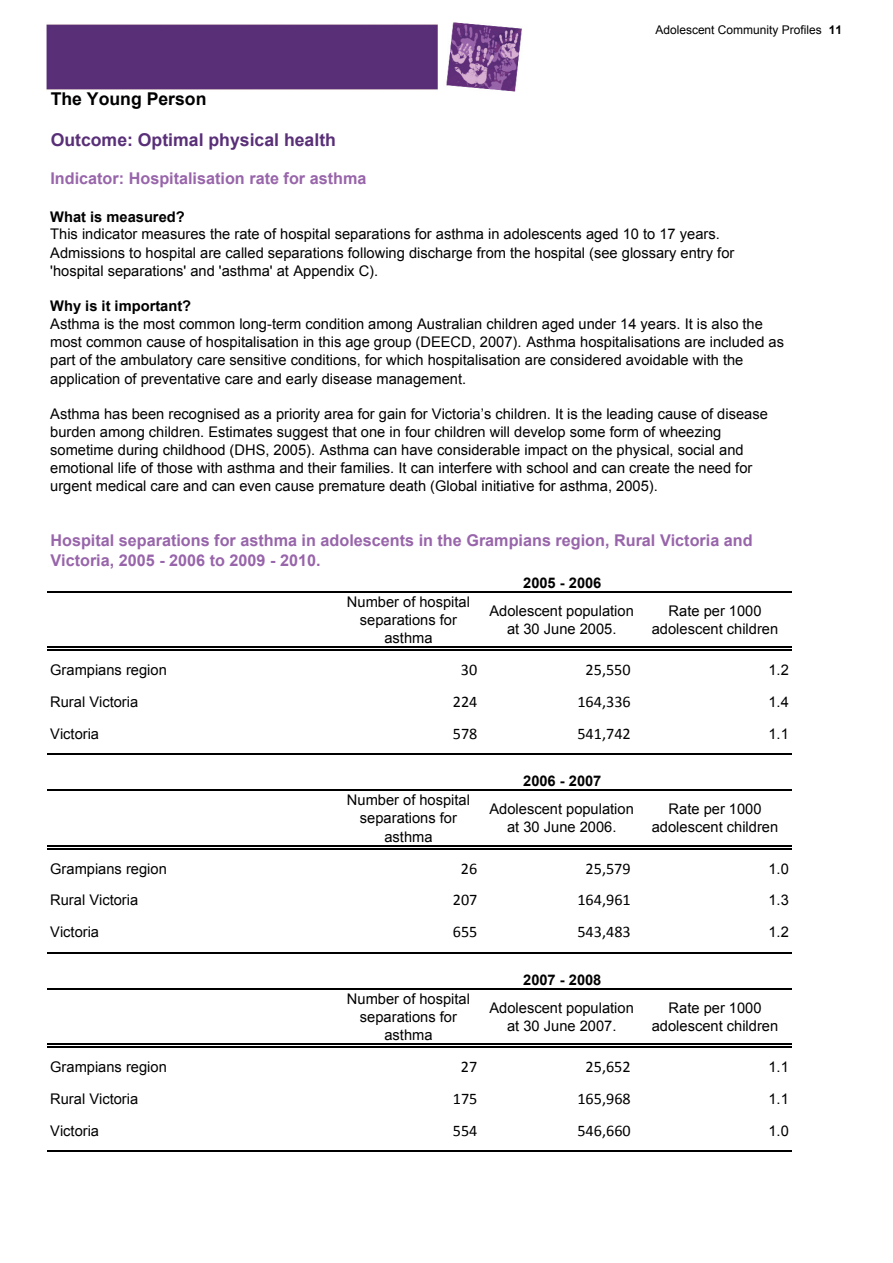
<style>
.page{position:relative;width:893px;height:1263px;background:#fff}
.page>*{position:absolute;margin:0;border:0;box-sizing:border-box;transform-origin:0 0}
.t1{font:700 17.7px "Arial";color:#592f78}
.t2{font:700 17.7px "Arial";color:#000}
.t3{font:700 16.2px/20.5px "Arial";color:#9865aa}
.t4{font:16.2px "Calibri";color:#000}
.t5{font:14.7px/18.1px "Arial";color:#000;text-align:center}
.t6{font:700 14.7px "Arial";color:#000}
.t7{font:12px "Arial";color:#000}
.s1{font-weight:700}
</style>
<div class="page">
<img style="left:47px;top:23px;width:475px;height:68px">
<hr style="left:47px;top:591px;width:745px;height:2px;background:#000">
<hr style="left:47px;top:647px;width:745px;height:1px;background:#000">
<hr style="left:47px;top:650px;width:745px;height:1px;background:#000">
<hr style="left:47px;top:754px;width:745px;height:1px;background:#000">
<hr style="left:47px;top:790px;width:745px;height:1px;background:#000">
<hr style="left:47px;top:845px;width:745px;height:2px;background:#000">
<hr style="left:47px;top:848px;width:745px;height:2px;background:#000">
<hr style="left:47px;top:952px;width:745px;height:2px;background:#000">
<hr style="left:47px;top:988px;width:745px;height:1px;background:#000">
<hr style="left:47px;top:1044px;width:745px;height:1px;background:#000">
<hr style="left:47px;top:1047px;width:745px;height:1px;background:#000">
<hr style="left:47px;top:1151px;width:745px;height:1px;background:#000">
<p class="t2" style="left:51px;top:89px;width:157px">The Young Person</p>
<p class="t1" style="left:51px;top:130px;width:287px">Outcome: Optimal physical health</p>
<p class="t3" style="left:50px;top:169px;width:317px">Indicator: Hospitalisation rate for asthma</p>
<p class="t6" style="left:50px;top:209px;width:136px">What is measured?</p>
<p class="t7" style="left:655px;top:23px;width:188px">Adolescent Community Profiles <span class="s1">11</span></p>
<p class="t5" style="left:50px;top:225px;width:686px;text-align:left">This indicator measures the rate of hospital separations for asthma in adolescents aged 10 to 17 years.<br>Admissions to hospital are called separations following discharge from the hospital (see glossary entry for 'hospital separations' and 'asthma' at Appendix C).</p>
<p class="t5" style="left:50px;top:315px;width:735px;text-align:left">Asthma is the most common long-term condition among Australian children aged under 14 years. It is also the most common cause of hospitalisation in this age group (DEECD, 2007). Asthma hospitalisations are included as part of the ambulatory care sensitive conditions, for which hospitalisation are considered avoidable with the application of preventative care and early disease management.</p>
<p class="t5" style="left:50px;top:404px;width:719px;text-align:left">Asthma has been recognised as a priority area for gain for Victoria’s children. It is the leading cause of disease burden among children. Estimates suggest that one in four children will develop some form of wheezing sometime during childhood (DHS, 2005). Asthma can have considerable impact on the physical, social and emotional life of those with asthma and their families. It can interfere with school and can create the need for urgent medical care and can even cause premature death (Global initiative for asthma, 2005).</p>
<p class="t3" style="left:50px;top:530px;width:704px">Hospital separations for asthma in adolescents in the Grampians region, Rural Victoria and<br>Victoria, 2005 - 2006 to 2009 - 2010.</p>
<p class="t6" style="left:523px;top:574px;width:80px">2005 - 2006</p>
<p class="t5" style="left:347px;top:593px;width:125px">Number of hospital separations for asthma</p>
<p class="t6" style="left:50px;top:297px;width:143px">Why is it important?</p>
<p class="t5" style="left:489px;top:602px;width:146px">Adolescent population at 30 June 2005.</p>
<p class="t5" style="left:652px;top:602px;width:128px">Rate per 1000 adolescent children</p>
<p class="t5" style="left:50px;top:661px;width:118px">Grampians region</p>
<p class="t4" style="left:461px;top:663px;width:18px">30</p>
<p class="t5" style="left:768px;top:661px;width:22px">1.2</p>
<p class="t4" style="left:586px;top:663px;width:47px">25,550</p>
<p class="t4" style="left:453px;top:695px;width:26px">224</p>
<p class="t5" style="left:768px;top:693px;width:22px">1.4</p>
<p class="t4" style="left:577px;top:726px;width:55px">541,742</p>
<p class="t5" style="left:50px;top:693px;width:90px">Rural Victoria</p>
<p class="t4" style="left:577px;top:695px;width:55px">164,336</p>
<p class="t4" style="left:453px;top:726px;width:26px">578</p>
<p class="t5" style="left:768px;top:724px;width:22px">1.1</p>
<p class="t5" style="left:50px;top:724px;width:50px">Victoria</p>
<p class="t6" style="left:523px;top:773px;width:80px">2006 - 2007</p>
<p class="t5" style="left:50px;top:860px;width:118px">Grampians region</p>
<p class="t5" style="left:347px;top:791px;width:125px">Number of hospital separations for asthma</p>
<p class="t5" style="left:489px;top:800px;width:146px">Adolescent population at 30 June 2006.</p>
<p class="t5" style="left:652px;top:800px;width:128px">Rate per 1000 adolescent children</p>
<p class="t4" style="left:461px;top:862px;width:18px">26</p>
<p class="t5" style="left:768px;top:860px;width:22px">1.0</p>
<p class="t4" style="left:586px;top:862px;width:47px">25,579</p>
<p class="t4" style="left:453px;top:893px;width:26px">207</p>
<p class="t5" style="left:768px;top:891px;width:22px">1.3</p>
<p class="t4" style="left:577px;top:925px;width:55px">543,483</p>
<p class="t5" style="left:50px;top:891px;width:90px">Rural Victoria</p>
<p class="t4" style="left:577px;top:893px;width:55px">164,961</p>
<p class="t4" style="left:453px;top:925px;width:26px">655</p>
<p class="t5" style="left:768px;top:923px;width:22px">1.2</p>
<p class="t5" style="left:50px;top:923px;width:50px">Victoria</p>
<p class="t6" style="left:523px;top:971px;width:80px">2007 - 2008</p>
<p class="t5" style="left:50px;top:1058px;width:118px">Grampians region</p>
<p class="t5" style="left:347px;top:989px;width:125px">Number of hospital separations for asthma</p>
<p class="t5" style="left:489px;top:999px;width:146px">Adolescent population at 30 June 2007.</p>
<p class="t5" style="left:652px;top:999px;width:128px">Rate per 1000 adolescent children</p>
<p class="t4" style="left:461px;top:1060px;width:18px">27</p>
<p class="t5" style="left:768px;top:1058px;width:22px">1.1</p>
<p class="t4" style="left:586px;top:1060px;width:47px">25,652</p>
<p class="t4" style="left:453px;top:1092px;width:26px">175</p>
<p class="t5" style="left:768px;top:1090px;width:22px">1.1</p>
<p class="t4" style="left:577px;top:1123px;width:55px">546,660</p>
<p class="t5" style="left:50px;top:1090px;width:90px">Rural Victoria</p>
<p class="t4" style="left:577px;top:1092px;width:55px">165,968</p>
<p class="t4" style="left:453px;top:1123px;width:26px">554</p>
<p class="t5" style="left:768px;top:1121px;width:22px">1.0</p>
<p class="t5" style="left:50px;top:1121px;width:50px">Victoria</p>
</div>
